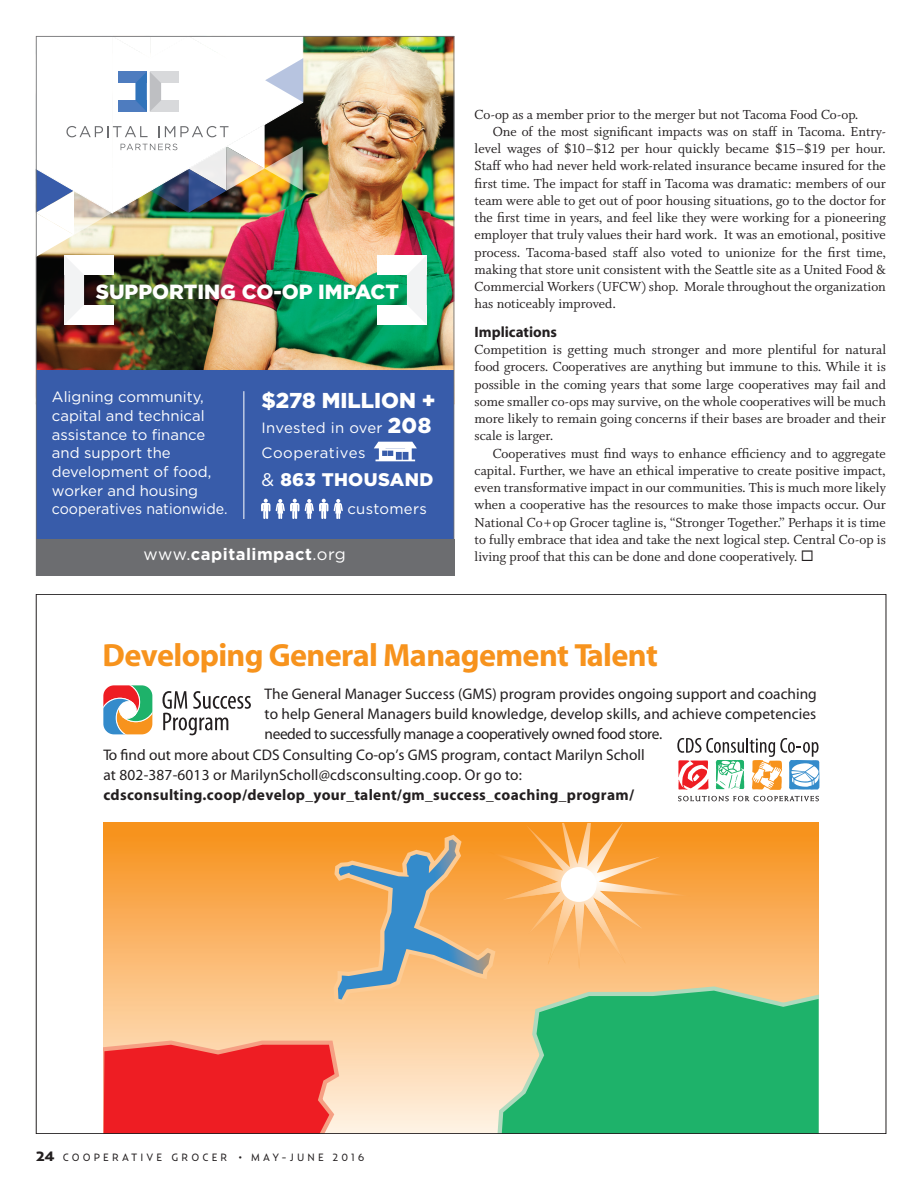
<style>
.page{position:relative;width:918px;height:1188px;background:#fff}
.page>*{position:absolute;margin:0;border:0;box-sizing:border-box;transform-origin:0 0}
.t1{font:700 32.25px "Myriad";letter-spacing:-.02em;color:#f7931d}
.t2{font:900 21.6px "Gotham";color:#fff}
.t3{font:900 20.55px "Gotham";color:#fff}
.t4{font:900 18.3px "Gotham";letter-spacing:.02em;color:#fff}
.t5{font:700 16.5px "Gotham";letter-spacing:.03em;color:#fff}
.t6{font:15.3px "Myriad";color:#231f20}
.t7{font:700 15.3px "Myriad";letter-spacing:.02em;color:#231f20}
.t8{font:15.3px "Myriad";letter-spacing:-.025em;color:#231f20}
.t9{font:700 15px "Myriad";color:#231f20}
.t10{font:14.85px/18.8px "Gotham";color:#fff}
.t11{font:14.85px/24.9px "Gotham";letter-spacing:.02em;color:#fff}
.t12{font:14.7px/17.2px "Whitman Roman LF";color:#231f20;text-align:justify}
.t13{font:10.5px "Relay";letter-spacing:.3em;color:#231f20}
.s1{font-weight:400}
.s2{font-weight:900;font-size:21.6px}
.s3{font-family:"Relay Wide";font-weight:900;font-size:13.5px}
.s4{font-family:"Proxima Nova"}
</style>
<div class="page">
<img style="left:36px;top:36px;width:418px;height:540px">
<svg style="left:103px;top:685px;width:49px;height:49px"></svg>
<svg style="left:162px;top:691px;width:89px;height:44px"></svg>
<svg style="left:677px;top:738px;width:143px;height:63px"></svg>
<img style="left:103px;top:823px;width:716px;height:309px">
<svg style="left:329px;top:830px;width:171px;height:179px;background:#faaf5a"></svg>
<svg style="left:490px;top:982px;width:329px;height:150px;background:#f8cc98"></svg>
<img style="left:488px;top:823px;width:203px;height:146px">
<img style="left:338px;top:839px;width:153px;height:161px">
<svg style="left:103px;top:1036px;width:241px;height:96px;background:#f03d3b"></svg>
<svg style="left:502px;top:991px;width:317px;height:141px;background:#39b672"></svg>
<img style="left:503px;top:864px;width:140px;height:105px">
<div style="left:561px;top:867px;width:36px;height:35px;background:#fff;border-radius:50%"></div>
<h3 class="t3" style="left:96px;top:277px;width:305px">SUPPORTING CO-OP IMPACT</h3>
<p class="t10" style="left:52px;top:387px;width:177px">Aligning community, capital and technical assistance to finance and support the development of food, worker and housing cooperatives nationwide.</p>
<p class="t5" style="left:144px;top:543px;width:204px"><span class="s1">www.</span>capitalimpact<span class="s1">.org</span></p>
<h2 class="t2" style="left:262px;top:386px;width:176px">$278 MILLION +</h2>
<p class="t11" style="left:262px;top:415px;width:171px">Invested in over <span class="s2">208<br></span>Cooperatives</p>
<p class="t4" style="left:262px;top:467px;width:173px"><span class="s1">&amp;</span> 863 THOUSAND</p>
<p class="t11" style="left:347px;top:496px;width:81px">customers</p>
<p class="t12" style="left:475px;top:106px;width:386px">Co-op as a member prior to the merger but not Tacoma Food Co-op.</p>
<p class="t12" style="left:493px;top:123px;width:395px">One of the most significant impacts was on staff in Tacoma. Entry-</p>
<p class="t12" style="left:475px;top:140px;width:413px">level wages of $10–$12 per hour quickly became $15–$19 per hour.</p>
<p class="t12" style="left:475px;top:157px;width:413px">Staff who had never held work-related insurance became insured for the</p>
<p class="t12" style="left:475px;top:175px;width:413px">first time. The impact for staff in Tacoma was dramatic: members of our</p>
<p class="t12" style="left:475px;top:192px;width:413px">team were able to get out of poor housing situations, go to the doctor for</p>
<p class="t12" style="left:475px;top:209px;width:413px">the first time in years, and feel like they were working for a pioneering</p>
<p class="t12" style="left:475px;top:226px;width:413px">employer that truly values their hard work. It was an emotional, positive</p>
<p class="t12" style="left:475px;top:244px;width:413px">process. Tacoma-based staff also voted to unionize for the first time,</p>
<p class="t12" style="left:475px;top:261px;width:413px">making that store unit consistent with the Seattle site as a United Food &amp;</p>
<p class="t12" style="left:475px;top:278px;width:413px">Commercial Workers (UFCW) shop. Morale throughout the organization</p>
<p class="t12" style="left:475px;top:295px;width:143px">has noticeably improved.</p>
<p class="t9" style="left:475px;top:324px;width:84px">Implications</p>
<p class="t12" style="left:475px;top:341px;width:413px">Competition is getting much stronger and more plentiful for natural food grocers. Cooperatives are anything but immune to this. While it is possible in the coming years that some large cooperatives may fail and some smaller co-ops may survive, on the whole cooperatives will be much more likely to remain going concerns if their bases are broader and their scale is larger.</p>
<p class="t12" style="left:475px;top:445px;width:413px;text-indent:18px">Cooperatives must find ways to enhance efficiency and to aggregate capital. Further, we have an ethical imperative to create positive impact, even transformative impact in our communities. This is much more likely when a cooperative has the resources to make those impacts occur. Our National Co+op Grocer tagline is, “Stronger Together.” Perhaps it is time to fully embrace that idea and take the next logical step. Central Co-op is living proof that this can be done and done cooperatively. ◻</p>
<h1 class="t1" style="left:103px;top:638px;width:557px">Developing General Management Talent</h1>
<p class="t6" style="left:265px;top:686px;width:554px">The General Manager Success (GMS) program provides ongoing support and coaching</p>
<p class="t6" style="left:265px;top:706px;width:553px">to help General Managers build knowledge, develop skills, and achieve competencies</p>
<p class="t8" style="left:265px;top:727px;width:399px">needed to successfully manage a cooperatively owned food store.</p>
<p class="t6" style="left:103px;top:747px;width:543px">To find out more about CDS Consulting Co-op’s GMS program, contact Marilyn Scholl</p>
<p class="t6" style="left:103px;top:767px;width:420px">at 802-387-6013 or MarilynScholl@cdsconsulting.coop. Or go to:</p>
<p class="t7" style="left:103px;top:787px;width:532px">cdsconsulting.coop/develop_your_talent/gm_success_coaching_program/</p>
<p class="t13" style="left:36px;top:1151px;width:330px"><span class="s3">24</span> COOPERATIVE GROCER <span class="s4">•</span> MAY-JUNE 2016</p>
</div>
